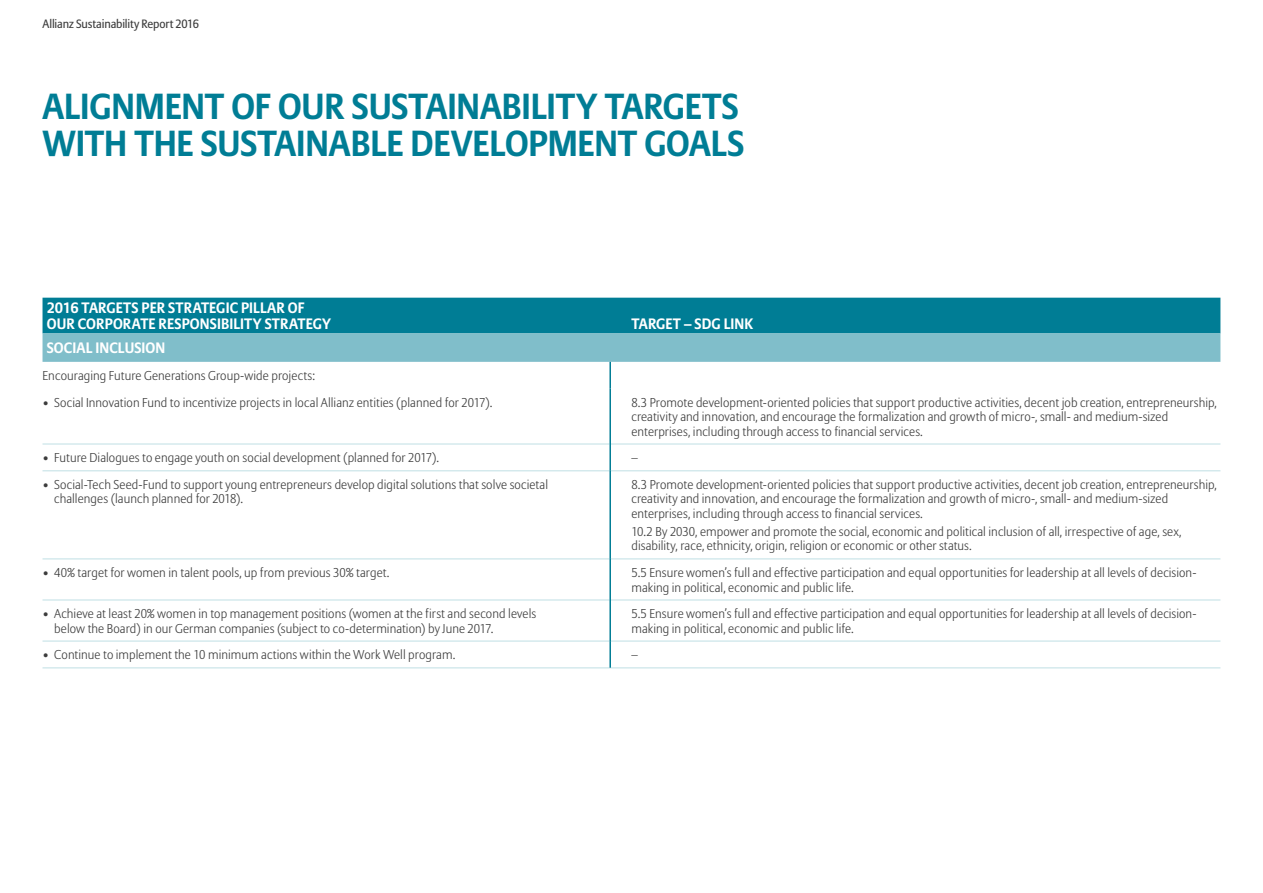
<style>
.page{position:relative;width:1263px;height:893px;background:#fff}
.page>*{position:absolute;margin:0;border:0;box-sizing:border-box;transform-origin:0 0}
.t1{font:700 36px/37.5px "Allianz Sans";letter-spacing:-.005em;color:#007d95}
.t2{font:700 15px/15.8px "Allianz Sans";letter-spacing:.005em;color:#fff}
.t3{font:300 12.75px/14.2px "Allianz Sans";letter-spacing:.005em;color:#3c3c3c}
.t4{font:12px "Allianz Sans";letter-spacing:-.015em;color:#3c3c3c}
</style>
<div class="page">
<svg style="left:43px;top:298px;width:1177px;height:64px;background:#3a9aad"></svg>
<hr style="left:43px;top:444px;width:566px;height:1px;background:#bfdfe4">
<hr style="left:611px;top:444px;width:609px;height:1px;background:#bfdfe4">
<hr style="left:43px;top:471px;width:566px;height:1px;background:#bfdfe4">
<hr style="left:611px;top:471px;width:609px;height:1px;background:#bfdfe4">
<hr style="left:43px;top:559px;width:566px;height:1px;background:#bfdfe4">
<hr style="left:611px;top:559px;width:609px;height:1px;background:#bfdfe4">
<hr style="left:43px;top:600px;width:566px;height:1px;background:#bfdfe4">
<hr style="left:611px;top:600px;width:609px;height:1px;background:#bfdfe4">
<hr style="left:43px;top:641px;width:566px;height:1px;background:#bfdfe4">
<hr style="left:611px;top:641px;width:609px;height:1px;background:#bfdfe4">
<hr style="left:43px;top:668px;width:567px;height:1px;background:#bfdfe4">
<hr style="left:610px;top:668px;width:610px;height:1px;background:#bfdfe4">
<hr style="left:609px;top:362px;width:2px;height:27px;background:#007d95">
<hr style="left:609px;top:389px;width:2px;height:55px;background:#007d95">
<hr style="left:609px;top:444px;width:2px;height:27px;background:#007d95">
<hr style="left:609px;top:471px;width:2px;height:88px;background:#007d95">
<hr style="left:609px;top:559px;width:2px;height:41px;background:#007d95">
<hr style="left:609px;top:600px;width:2px;height:41px;background:#007d95">
<hr style="left:609px;top:641px;width:2px;height:27px;background:#007d95">
<p class="t4" style="left:43px;top:17px;width:158px">Allianz Sustainability Report 2016</p>
<h1 class="t1" style="left:43px;top:89px;width:703px">ALIGNMENT OF OUR SUSTAINABILITY TARGETS<br>WITH THE SUSTAINABLE DEVELOPMENT GOALS</h1>
<p class="t2" style="left:47px;top:301px;width:286px">2016 TARGETS PER STRATEGIC PILLAR OF<br>OUR CORPORATE RESPONSIBILITY STRATEGY</p>
<p class="t2" style="left:631px;top:316px;width:123px">TARGET – SDG LINK</p>
<p class="t2" style="left:47px;top:341px;width:120px">SOCIAL INCLUSION</p>
<p class="t3" style="left:43px;top:369px;width:274px">Encouraging Future Generations Group-wide projects:</p>
<p class="t3" style="left:43px;top:396px;width:451px">• Social Innovation Fund to incentivize projects in local Allianz entities (planned for 2017).</p>
<p class="t3" style="left:631px;top:396px;width:587px">8.3 Promote development-oriented policies that support productive activities, decent job creation, entrepreneurship, creativity and innovation, and encourage the formalization and growth of micro-, small- and medium-sized enterprises, including through access to financial services.</p>
<p class="t3" style="left:43px;top:451px;width:398px">• Future Dialogues to engage youth on social development (planned for 2017).</p>
<p class="t3" style="left:631px;top:451px;width:8px">–</p>
<p class="t3" style="left:54px;top:478px;width:495px;text-indent:-12px">• Social-Tech Seed-Fund to support young entrepreneurs develop digital solutions that solve societal challenges (launch planned for 2018).</p>
<p class="t3" style="left:631px;top:478px;width:587px">8.3 Promote development-oriented policies that support productive activities, decent job creation, entrepreneurship, creativity and innovation, and encourage the formalization and growth of micro-, small- and medium-sized enterprises, including through access to financial services.</p>
<p class="t3" style="left:631px;top:525px;width:552px">10.2 By 2030, empower and promote the social, economic and political inclusion of all, irrespective of age, sex, disability, race, ethnicity, origin, religion or economic or other status.</p>
<p class="t3" style="left:43px;top:566px;width:348px">• 40% target for women in talent pools, up from previous 30% target.</p>
<p class="t3" style="left:631px;top:566px;width:567px">5.5 Ensure women’s full and effective participation and equal opportunities for leadership at all levels of decision&shy;making in political, economic and public life.</p>
<p class="t3" style="left:54px;top:607px;width:483px;text-indent:-12px">• Achieve at least 20% women in top management positions (women at the first and second levels below the Board) in our German companies (subject to co-determination) by June 2017.</p>
<p class="t3" style="left:631px;top:607px;width:567px">5.5 Ensure women’s full and effective participation and equal opportunities for leadership at all levels of decision&shy;making in political, economic and public life.</p>
<p class="t3" style="left:43px;top:648px;width:414px">• Continue to implement the 10 minimum actions within the Work Well program.</p>
<p class="t3" style="left:631px;top:648px;width:8px">–</p>
</div>
